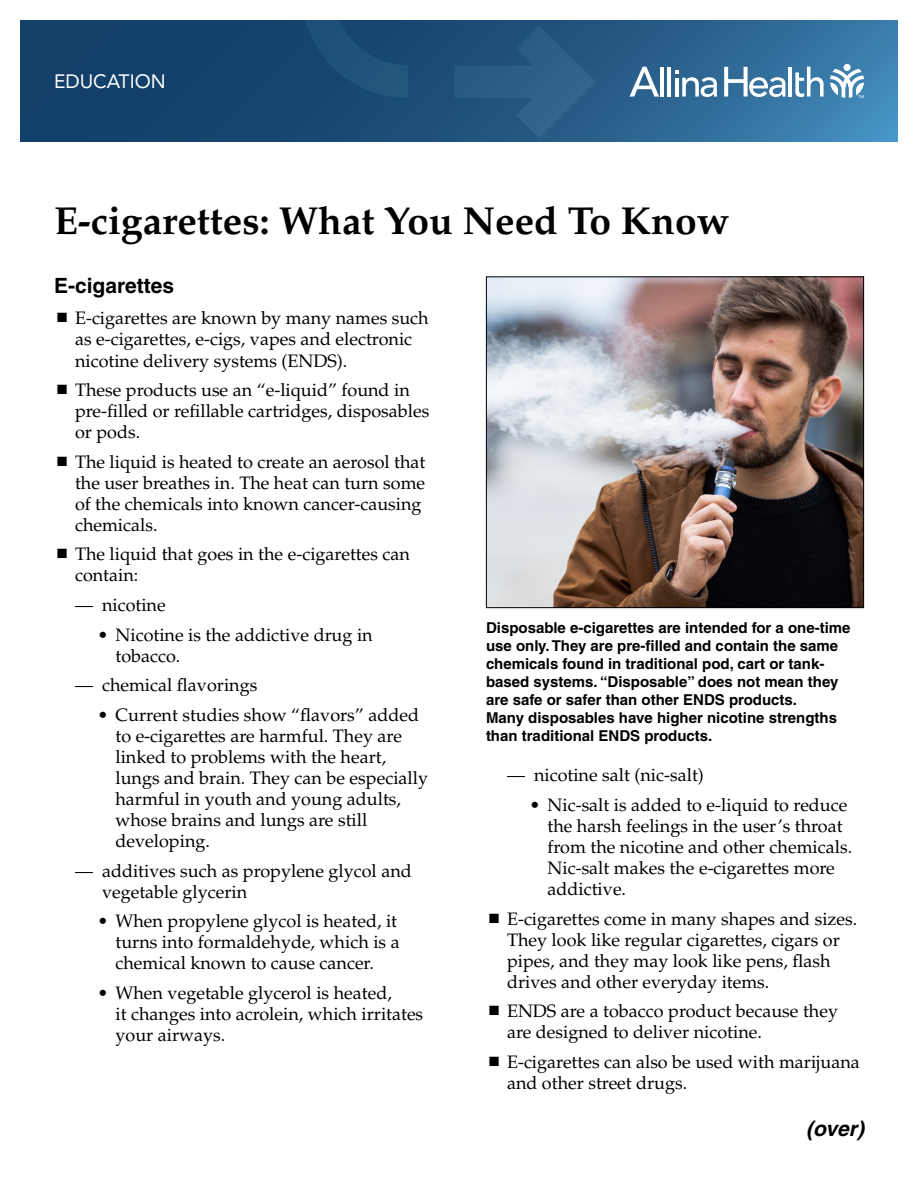
<style>
.page{position:relative;width:918px;height:1188px;background:#fff}
.page>*{position:absolute;margin:0;border:0;box-sizing:border-box;transform-origin:0 0}
.t1{font:700 39px "Palatino";color:#000}
.t2{font:700 21px "Helvetica";color:#000}
.t3{font:italic 700 21px "Helvetica";color:#000}
.t4{font:19.2px "Avenir LT Std";color:#fff}
.t5{font:18px/21px "Palatino";color:#000}
.t6{font:700 15px/18px "Helvetica";color:#000}
</style>
<div class="page">
<svg style="left:20px;top:20px;width:878px;height:122px;background:#215580"></svg>
<svg style="left:830px;top:69px;width:34px;height:29px"></svg>
<div style="left:844px;top:64px;width:7px;height:7px;background:#fff;border-radius:50%"></div>
<hr style="left:660px;top:67px;width:4px;height:30px;background:#fff">
<hr style="left:667px;top:67px;width:4px;height:30px;background:#fff">
<hr style="left:789px;top:67px;width:3px;height:30px;background:#fff">
<svg style="left:795px;top:67px;width:29px;height:30px"></svg>
<svg style="left:675px;top:71px;width:42px;height:26px"></svg>
<svg style="left:629px;top:67px;width:30px;height:30px"></svg>
<svg style="left:724px;top:67px;width:62px;height:30px"></svg>
<svg style="left:454px;top:25px;width:142px;height:113px;background:#245881"></svg>
<svg style="left:301px;top:20px;width:127px;height:78px;background:#1a4b74"></svg>
<img style="left:488px;top:278px;width:374px;height:328px">
<div style="left:486px;top:276px;width:378px;height:332px;border:1px solid #000"></div>
<p class="t4" style="left:54px;top:70px;width:113px">EDUCATION</p>
<h1 class="t1" style="left:54px;top:198px;width:677px">E-cigarettes: What You Need To Know</h1>
<p class="t2" style="left:54px;top:272px;width:122px">E-cigarettes</p>
<p class="t5" style="left:75px;top:308px;width:355px">E-cigarettes are known by many names such as e-cigarettes, e-cigs, vapes and electronic nicotine delivery systems (ENDS).</p>
<p class="t5" style="left:75px;top:380px;width:356px">These products use an “e-liquid” found in pre-filled or refillable cartridges, disposables or pods.</p>
<p class="t5" style="left:75px;top:452px;width:352px">The liquid is heated to create an aerosol that the user breathes in. The heat can turn some of the chemicals into known cancer-causing chemicals.</p>
<p class="t5" style="left:75px;top:544px;width:336px">The liquid that goes in the e-cigarettes can contain:</p>
<p class="t5" style="left:75px;top:595px;width:92px">— nicotine</p>
<p class="t5" style="left:116px;top:624px;width:259px;text-indent:-18px">• Nicotine is the addictive drug in tobacco.</p>
<p class="t5" style="left:75px;top:675px;width:184px">— chemical flavorings</p>
<p class="t5" style="left:116px;top:705px;width:314px;text-indent:-18px">• Current studies show “flavors” added to e-cigarettes are harmful. They are linked to problems with the heart, lungs and brain. They can be especially harmful in youth and young adults, whose brains and lungs are still developing.</p>
<p class="t5" style="left:102px;top:860px;width:311px;text-indent:-27px">— additives such as propylene glycol and vegetable glycerin</p>
<p class="t5" style="left:116px;top:911px;width:286px;text-indent:-18px">• When propylene glycol is heated, it turns into formaldehyde, which is a chemical known to cause cancer.</p>
<p class="t5" style="left:116px;top:983px;width:309px;text-indent:-18px">• When vegetable glycerol is heated,<br>it changes into acrolein, which irritates your airways.</p>
<p class="t6" style="left:486px;top:619px;width:366px">Disposable e-cigarettes are intended for a one-time use only. They are pre-filled and contain the same chemicals found in traditional pod, cart or tank&shy;based systems. “Disposable” does not mean they are safe or safer than other ENDS products.<br>Many disposables have higher nicotine strengths than traditional ENDS products.</p>
<p class="t5" style="left:507px;top:765px;width:198px">— nicotine salt (nic-salt)</p>
<p class="t5" style="left:548px;top:795px;width:306px;text-indent:-18px">• Nic-salt is added to e-liquid to reduce the harsh feelings in the user’s throat from the nicotine and other chemicals.<br>Nic-salt makes the e-cigarettes more addictive.</p>
<p class="t5" style="left:507px;top:908px;width:352px">E-cigarettes come in many shapes and sizes.<br>They look like regular cigarettes, cigars or pipes, and they may look like pens, flash drives and other everyday items.</p>
<p class="t5" style="left:507px;top:1001px;width:333px">ENDS are a tobacco product because they are designed to deliver nicotine.</p>
<p class="t5" style="left:507px;top:1052px;width:354px">E-cigarettes can also be used with marijuana and other street drugs.</p>
<p class="t3" style="left:806px;top:1116px;width:59px">(over)</p>
</div>
